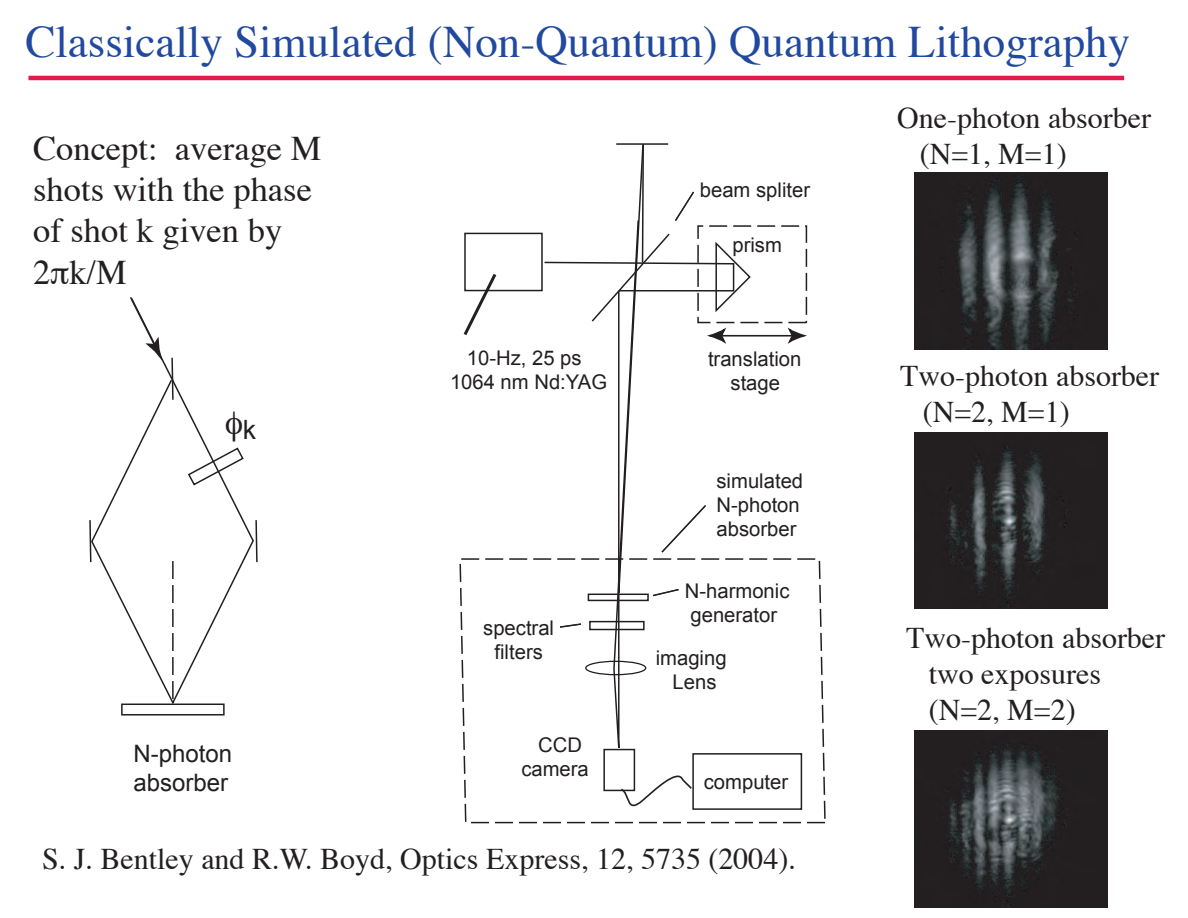
<style>
.page{position:relative;width:1188px;height:918px;background:#fff}
.page>*{position:absolute;margin:0;border:0;box-sizing:border-box;transform-origin:0 0}
.t1{font:45px "Times";color:#20499f}
.t2{font:34.5px/41.2px "Times";color:#231f20}
.t3{font:30px/36px "Times";color:#231f20}
.t4{font:26.55px "Arial";color:#231f20}
.t5{font:24px/28.5px "Arial";color:#231f20}
.t6{font:20.25px/24px "Arial";color:#231f20;text-align:center}
</style>
<div class="page">
<div style="left:464px;top:233px;width:79px;height:58px;border:2px solid #231f20"></div>
<hr style="left:720px;top:335px;width:74px;height:1px;background:#231f20">
<svg style="left:786px;top:327px;width:20px;height:17px"></svg>
<div style="left:697px;top:225px;width:110px;height:98px;border:2px dashed #231f20"></div>
<svg style="left:459px;top:558px;width:367px;height:266px"></svg>
<svg style="left:543px;top:143px;width:209px;height:672px"></svg>
<div style="left:121px;top:704px;width:104px;height:12px;border:2px solid #231f20"></div>
<svg style="left:255px;top:520px;width:3px;height:43px"></svg>
<svg style="left:89px;top:520px;width:1px;height:39px"></svg>
<svg style="left:90px;top:357px;width:164px;height:349px"></svg>
<svg style="left:225px;top:588px;width:29px;height:118px"></svg>
<img style="left:914px;top:432px;width:194px;height:177px">
<img style="left:914px;top:730px;width:194px;height:177px">
<img style="left:914px;top:173px;width:194px;height:176px">
<svg style="left:463px;top:270px;width:36px;height:65px"></svg>
<svg style="left:130px;top:297px;width:33px;height:64px"></svg>
<hr style="left:28px;top:76px;width:1096px;height:4px;background:#e5194b">
<svg style="left:187px;top:411px;width:58px;height:76px"></svg>
<h1 class="t1" style="left:25px;top:0;width:1106px">Classically Simulated (Non-Quantum) Quantum Lithography</h1>
<p class="t2" style="left:33px;top:125px;width:290px">Concept: average M shots with the phase of shot k given by<br>2 k/M</p>
<p class="t4" style="left:243px;top:415px;width:15px">k</p>
<p class="t5" style="left:134px;top:739px;width:100px">N-photon absorber</p>
<p class="t6" style="left:450px;top:345px;width:159px">10-Hz, 25 ps<br>1064 nm Nd:YAG</p>
<p class="t6" style="left:483px;top:616px;width:72px">spectral filters</p>
<p class="t6" style="left:521px;top:733px;width:69px">CCD camera</p>
<p class="t6" style="left:700px;top:178px;width:112px">beam spliter</p>
<p class="t6" style="left:732px;top:233px;width:51px">prism</p>
<p class="t6" style="left:708px;top:347px;width:95px">translation stage</p>
<p class="t6" style="left:717px;top:469px;width:88px;text-align:left">simulated<br>N-photon absorber</p>
<p class="t6" style="left:685px;top:579px;width:106px;text-align:left">N-harmonic generator</p>
<p class="t6" style="left:656px;top:646px;width:72px">imaging<br>Lens</p>
<p class="t6" style="left:704px;top:770px;width:86px">computer</p>
<p class="t3" style="left:42px;top:838px;width:755px">S. J. Bentley and R.W. Boyd, Optics Express, 12, 5735 (2004).</p>
<p class="t3" style="left:920px;top:97px;width:233px;text-indent:-22px">One-photon absorber (N=1, M=1)</p>
<p class="t3" style="left:923px;top:355px;width:238px;text-indent:-22px">Two-photon absorber (N=2, M=1)</p>
<p class="t3" style="left:929px;top:617px;width:238px;text-indent:-22px">Two-photon absorber two exposures (N=2, M=2)</p>
</div>
